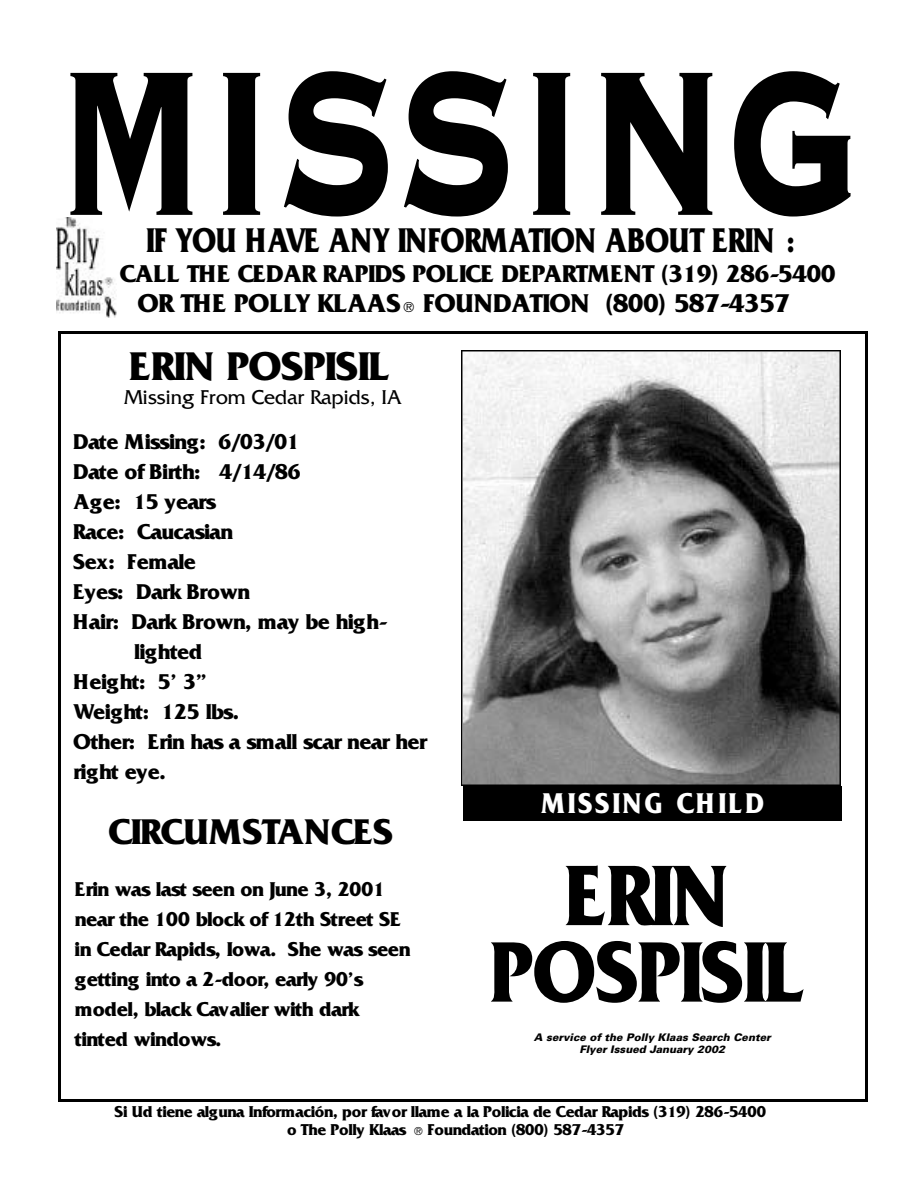
<style>
.page{position:relative;width:918px;height:1188px;background:#fff}
.page>*{position:absolute;margin:0;border:0;box-sizing:border-box;transform-origin:0 0}
.t1{font:270px "Copperplate Thirty Three BC";color:#000;scale:.67 1}
.t2{font:700 90px/76.5px "Friz Quadrata";color:#000;text-align:center;scale:.9 1}
.t3{font:700 42px "Friz Quadrata";color:#000}
.t4{font:700 37.5px "Friz Quadrata";color:#000}
.t5{font:700 36px "Friz Quadrata";color:#000;scale:.85 1}
.t6{font:700 30px "Friz Quadrata";letter-spacing:.115em;color:#fff;scale:.9 1}
.t7{font:700 27px "Friz Quadrata";color:#000}
.t8{font:700 25.5px "Friz Quadrata";color:#000}
.t9{font:700 22.5px "Friz Quadrata";color:#000}
.t10{font:700 21px/30px "Friz Quadrata";color:#000}
.t11{font:21px "Friz Quadrata";color:#000}
.t12{font:700 16.5px/18px "Friz Quadrata";color:#000}
.t13{font:italic 900 10.5px/12.8px "Univers 75";color:#000;text-align:center}
.s1{font-size:33px}
.s2{font-size:15px}
.s3{font-size:12px}
</style>
<div class="page">
<img style="left:57px;top:218px;width:60px;height:100px">
<img style="left:59px;top:332px;width:808px;height:769px">
<img style="left:462px;top:351px;width:378px;height:435px">
<div style="left:463px;top:786px;width:379px;height:35px;background:#000"></div>
<h1 class="t1" style="left:57px;top:-36px;width:1195px">MISSING</h1>
<h3 class="t5" style="left:146px;top:228px;width:764px">IF YOU HAVE ANY INFORMATION ABOUT ERIN <span class="s1">:</span></h3>
<p class="t8" style="left:120px;top:265px;width:717px">CALL THE CEDAR RAPIDS POLICE DEPARTMENT (319) 286-5400</p>
<p class="t7" style="left:138px;top:294px;width:654px">OR THE POLLY KLAAS <span class="s2">®</span> FOUNDATION (800) 587-4357</p>
<h3 class="t3" style="left:129px;top:351px;width:263px">ERIN POSPISIL</h3>
<p class="t11" style="left:124px;top:389px;width:279px">Missing From Cedar Rapids, IA</p>
<p class="t9" style="left:73px;top:433px;width:228px">Date Missing: 6/03/01</p>
<p class="t9" style="left:73px;top:463px;width:229px">Date of Birth: 4/14/86</p>
<p class="t9" style="left:73px;top:493px;width:143px">Age: 15 years</p>
<p class="t9" style="left:73px;top:523px;width:161px">Race: Caucasian</p>
<p class="t9" style="left:73px;top:553px;width:124px">Sex: Female</p>
<p class="t9" style="left:73px;top:583px;width:178px">Eyes: Dark Brown</p>
<p class="t9" style="left:73px;top:613px;width:314px">Hair: Dark Brown, may be high-</p>
<p class="t9" style="left:134px;top:643px;width:69px">lighted</p>
<p class="t9" style="left:73px;top:673px;width:134px">Height: 5’ 3”</p>
<p class="t9" style="left:73px;top:703px;width:167px">Weight: 125 lbs.</p>
<p class="t9" style="left:73px;top:733px;width:355px">Other: Erin has a small scar near her</p>
<p class="t9" style="left:73px;top:763px;width:94px">right eye.</p>
<h3 class="t4" style="left:108px;top:818px;width:286px">CIRCUMSTANCES</h3>
<p class="t10" style="left:75px;top:876px;width:337px">Erin was last seen on June 3, 2001 near the 100 block of 12th Street SE in Cedar Rapids, Iowa. She was seen getting into a 2-door, early 90’s model, black Cavalier with dark tinted windows.</p>
<h3 class="t6" style="left:541px;top:793px;width:249px">MISSING CHILD</h3>
<h2 class="t2" style="left:490px;top:866px;width:353px">ERIN<br>POSPISIL</h2>
<p class="t13" style="left:534px;top:1031px;width:238px">A service of the Polly Klaas Search Center<br>Flyer Issued January 2002</p>
<p class="t12" style="left:287px;top:1104px;width:480px;text-indent:-172px">Si Ud tiene alguna Información, por favor llame a la Policia de Cedar Rapids (319) 286-5400 o The Polly Klaas <span class="s3">®</span> Foundation (800) 587-4357</p>
</div>
